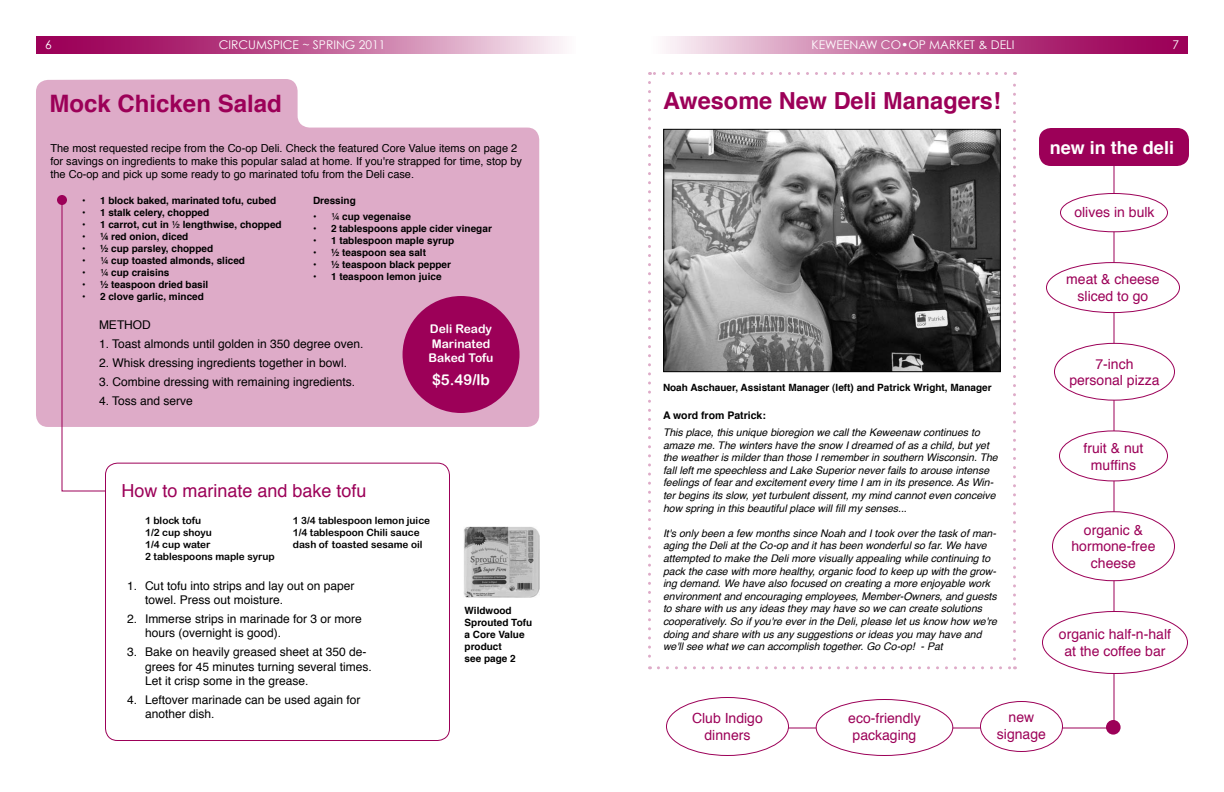
<style>
.page{position:relative;width:1224px;height:792px;background:#fff}
.page>*{position:absolute;margin:0;border:0;box-sizing:border-box;transform-origin:0 0}
.t1{font:700 24px "Helvetica";color:#9c0058}
.t2{font:700 23.5px "Helvetica";color:#9c0058}
.t3{font:18px "Helvetica";color:#9c0058}
.t4{font:700 18px "Helvetica";color:#fff}
.t5{font:15px "Arial Rounded MT Bold";color:#fff}
.t6{font:14px/16.8px "Helvetica";color:#9c0058;text-align:center}
.t7{font:12px/14.4px "Helvetica";color:#000}
.t8{font:12px "Century Gothic";color:#fff}
.t9{font:12px/14.4px "Arial Rounded MT Bold";color:#fff}
.t10{font:11px/13.2px "Helvetica";color:#000}
.t11{font:italic 10.5px/12.6px "Helvetica";color:#000}
.t12{font:700 10.5px "Helvetica";color:#000}
.t13{font:700 10px/12px "Helvetica";color:#000}
.t14{font:10px/12px "Arial Rounded MT Bold";color:#000}
.s1{font-weight:400}
</style>
<div class="page">
<svg style="left:36px;top:36px;width:527px;height:18px;background:#c26298"></svg>
<svg style="left:666px;top:36px;width:521px;height:18px;background:#c26399"></svg>
<svg style="left:688px;top:160px;width:427px;height:569px"></svg>
<svg style="left:648px;top:83px;width:3px;height:586px"></svg>
<svg style="left:658px;top:666px;width:357px;height:3px"></svg>
<svg style="left:1013px;top:72px;width:3px;height:587px"></svg>
<svg style="left:650px;top:72px;width:356px;height:3px"></svg>
<svg style="left:36px;top:79px;width:503px;height:348px;background:#e0b1cc"></svg>
<img style="left:665px;top:131px;width:334px;height:239px">
<div style="left:663px;top:129px;width:338px;height:243px;border:1px solid #000"></div>
<div style="left:1039px;top:128px;width:150px;height:38px;background:#9c0058;border-radius:12px"></div>
<div style="left:1060px;top:193px;width:108px;height:39px;background:#fff;border-radius:50%"></div>
<div style="left:1060px;top:193px;width:108px;height:39px;border:1px solid #9c0058;border-radius:50%"></div>
<div style="left:1047px;top:263px;width:133px;height:50px;background:#fff;border-radius:50%"></div>
<div style="left:1046px;top:262px;width:134px;height:51px;border:1px solid #9c0058;border-radius:50%"></div>
<div style="left:1054px;top:343px;width:120px;height:57px;background:#fff;border-radius:50%"></div>
<div style="left:1054px;top:343px;width:121px;height:58px;border:1px solid #9c0058;border-radius:50%"></div>
<div style="left:1060px;top:431px;width:108px;height:50px;background:#fff;border-radius:50%"></div>
<div style="left:1059px;top:430px;width:109px;height:51px;border:1px solid #9c0058;border-radius:50%"></div>
<div style="left:1052px;top:512px;width:122px;height:69px;background:#fff;border-radius:50%"></div>
<div style="left:816px;top:700px;width:137px;height:56px;background:#fff;border-radius:50%"></div>
<div style="left:816px;top:699px;width:137px;height:57px;border:1px solid #9c0058;border-radius:50%"></div>
<div style="left:105px;top:463px;width:345px;height:278px;border:1px solid #9c0058;border-radius:12px"></div>
<svg style="left:61px;top:199px;width:45px;height:293px"></svg>
<div style="left:57px;top:195px;width:10px;height:10px;background:#9c0058;border-radius:50%"></div>
<img style="left:463px;top:527px;width:76px;height:71px">
<div style="left:403px;top:296px;width:117px;height:117px;background:#9c0058;border-radius:50%"></div>
<div style="left:980px;top:702px;width:82px;height:50px;background:#fff;border-radius:50%"></div>
<div style="left:980px;top:701px;width:83px;height:51px;border:1px solid #9c0058;border-radius:50%"></div>
<div style="left:1042px;top:612px;width:146px;height:62px;background:#fff;border-radius:50%"></div>
<div style="left:1106px;top:720px;width:15px;height:15px;background:#9c0058;border-radius:50%"></div>
<div style="left:666px;top:698px;width:122px;height:58px;background:#fff;border-radius:50%"></div>
<div style="left:666px;top:697px;width:123px;height:59px;border:1px solid #9c0058;border-radius:50%"></div>
<p class="t8" style="left:45px;top:38px;width:8px">6</p>
<p class="t8" style="left:219px;top:38px;width:168px">CIRCUMSPICE ~ SPRING 2011</p>
<p class="t8" style="left:812px;top:38px;width:204px">KEWEENAW CO•OP MARKET &amp; DELI</p>
<p class="t8" style="left:1172px;top:38px;width:8px">7</p>
<h1 class="t1" style="left:50px;top:84px;width:234px">Mock Chicken Salad</h1>
<p class="t10" style="left:50px;top:141px;width:473px">The most requested recipe from the Co-op Deli. Check the featured Core Value items on page 2 for savings on ingredients to make this popular salad at home. If you're strapped for time, stop by the Co-op and pick up some ready to go marinated tofu from the Deli case.</p>
<p class="t13" style="left:82px;top:194px;width:196px">• 1 block baked, marinated tofu, cubed</p>
<p class="t13" style="left:82px;top:206px;width:129px">• 1 stalk celery, chopped</p>
<p class="t13" style="left:82px;top:218px;width:201px">• 1 carrot, cut in <span class="s1">½</span> lengthwise, chopped</p>
<p class="t13" style="left:82px;top:230px;width:108px">• ¼ red onion, diced</p>
<p class="t13" style="left:82px;top:242px;width:133px">• ½ cup parsley, chopped</p>
<p class="t13" style="left:82px;top:254px;width:165px"><span class="s1">• ¼</span> cup toasted almonds, sliced</p>
<p class="t13" style="left:82px;top:266px;width:89px"><span class="s1">• ¼</span> cup craisins</p>
<p class="t13" style="left:82px;top:278px;width:128px">• ½ teaspoon dried basil</p>
<p class="t13" style="left:82px;top:290px;width:123px">• 2 clove garlic, minced</p>
<p class="t13" style="left:313px;top:194px;width:44px">Dressing</p>
<p class="t13" style="left:313px;top:211px;width:100px"><span class="s1">• ¼</span> cup vegenaise</p>
<p class="t13" style="left:313px;top:223px;width:180px">• 2 tablespoons apple cider vinegar</p>
<p class="t13" style="left:313px;top:235px;width:143px">• 1 tablespoon maple syrup</p>
<p class="t13" style="left:313px;top:247px;width:115px">• ½ teaspoon sea salt</p>
<p class="t13" style="left:313px;top:259px;width:140px">• ½ teaspoon black pepper</p>
<p class="t13" style="left:313px;top:271px;width:130px">• 1 teaspoon lemon juice</p>
<p class="t7" style="left:99px;top:318px;width:53px">METHOD</p>
<p class="t7" style="left:99px;top:337px;width:264px">1. Toast almonds until golden in 350 degree oven.</p>
<p class="t7" style="left:99px;top:356px;width:247px">2. Whisk dressing ingredients together in bowl.</p>
<p class="t7" style="left:99px;top:375px;width:255px">3. Combine dressing with remaining ingredients.</p>
<p class="t7" style="left:99px;top:394px;width:95px">4. Toss and serve</p>
<p class="t9" style="left:429px;top:322px;width:67px">Deli Ready<br>Marinated<br>Baked Tofu</p>
<h3 class="t5" style="left:432px;top:370px;width:59px">$5.49/lb</h3>
<h3 class="t3" style="left:122px;top:477px;width:247px">How to marinate and bake tofu</h3>
<p class="t14" style="left:145px;top:514px;width:131px">1 block tofu<br>1/2 cup shoyu<br>1/4 cup water<br>2 tablespoons maple syrup</p>
<p class="t14" style="left:293px;top:514px;width:139px">1 3/4 tablespoon lemon juice<br>1/4 tablespoon Chili sauce dash of toasted sesame oil</p>
<p class="t7" style="left:145px;top:579px;width:211px;text-indent:-18px">1. Cut tofu into strips and lay out on paper towel. Press out moisture.</p>
<p class="t7" style="left:145px;top:612px;width:218px;text-indent:-18px">2. Immerse strips in marinade for 3 or more hours (overnight is good).</p>
<p class="t7" style="left:145px;top:645px;width:226px;text-indent:-18px">3. Bake on heavily greased sheet at 350 de&shy;grees for 45 minutes turning several times.<br>Let it crisp some in the grease.</p>
<p class="t7" style="left:145px;top:693px;width:217px;text-indent:-18px">4. Leftover marinade can be used again for another dish.</p>
<p class="t13" style="left:465px;top:605px;width:69px">Wildwood<br>Sprouted Tofu a Core Value product<br>see page 2</p>
<h2 class="t2" style="left:663px;top:81px;width:339px">Awesome New Deli Managers!</h2>
<p class="t13" style="left:663px;top:381px;width:330px">Noah Aschauer, Assistant Manager (left) and Patrick Wright, Manager</p>
<p class="t12" style="left:663px;top:407px;width:104px">A word from Patrick:</p>
<p class="t11" style="left:663px;top:426px;width:336px">This place, this unique bioregion we call the Keweenaw continues to amaze me. The winters have the snow I dreamed of as a child, but yet the weather is milder than those I remember in southern Wisconsin. The fall left me speechless and Lake Superior never fails to arouse intense feelings of fear and excitement every time I am in its presence. As Win&shy;ter begins its slow, yet turbulent dissent, my mind cannot even conceive how spring in this beautiful place will fill my senses...</p>
<p class="t11" style="left:663px;top:527px;width:336px">It's only been a few months since Noah and I took over the task of man&shy;aging the Deli at the Co-op and it has been wonderful so far. We have attempted to make the Deli more visually appealing while continuing to pack the case with more healthy, organic food to keep up with the grow&shy;ing demand. We have also focused on creating a more enjoyable work environment and encouraging employees, Member-Owners, and guests to share with us any ideas they may have so we can create solutions cooperatively. So if you're ever in the Deli, please let us know how we're doing and share with us any suggestions or ideas you may have and we'll see what we can accomplish together. Go Co-op! - Pat</p>
<h3 class="t4" style="left:1050px;top:133px;width:126px">new in the deli</h3>
<h3 class="t6" style="left:1074px;top:204px;width:82px">olives in bulk</h3>
<h3 class="t6" style="left:1066px;top:272px;width:95px">meat &amp; cheese sliced to go</h3>
<h3 class="t6" style="left:1069px;top:356px;width:92px">7-inch personal pizza</h3>
<h3 class="t6" style="left:1084px;top:440px;width:61px">fruit &amp; nut muffins</h3>
<h3 class="t6" style="left:1071px;top:522px;width:86px">organic &amp; hormone-free cheese</h3>
<h3 class="t6" style="left:1059px;top:626px;width:114px">organic half-n-half at the coffee bar</h3>
<h3 class="t6" style="left:692px;top:710px;width:72px">Club Indigo dinners</h3>
<h3 class="t6" style="left:848px;top:710px;width:74px">eco-friendly packaging</h3>
<h3 class="t6" style="left:997px;top:709px;width:51px">new signage</h3>
</div>
